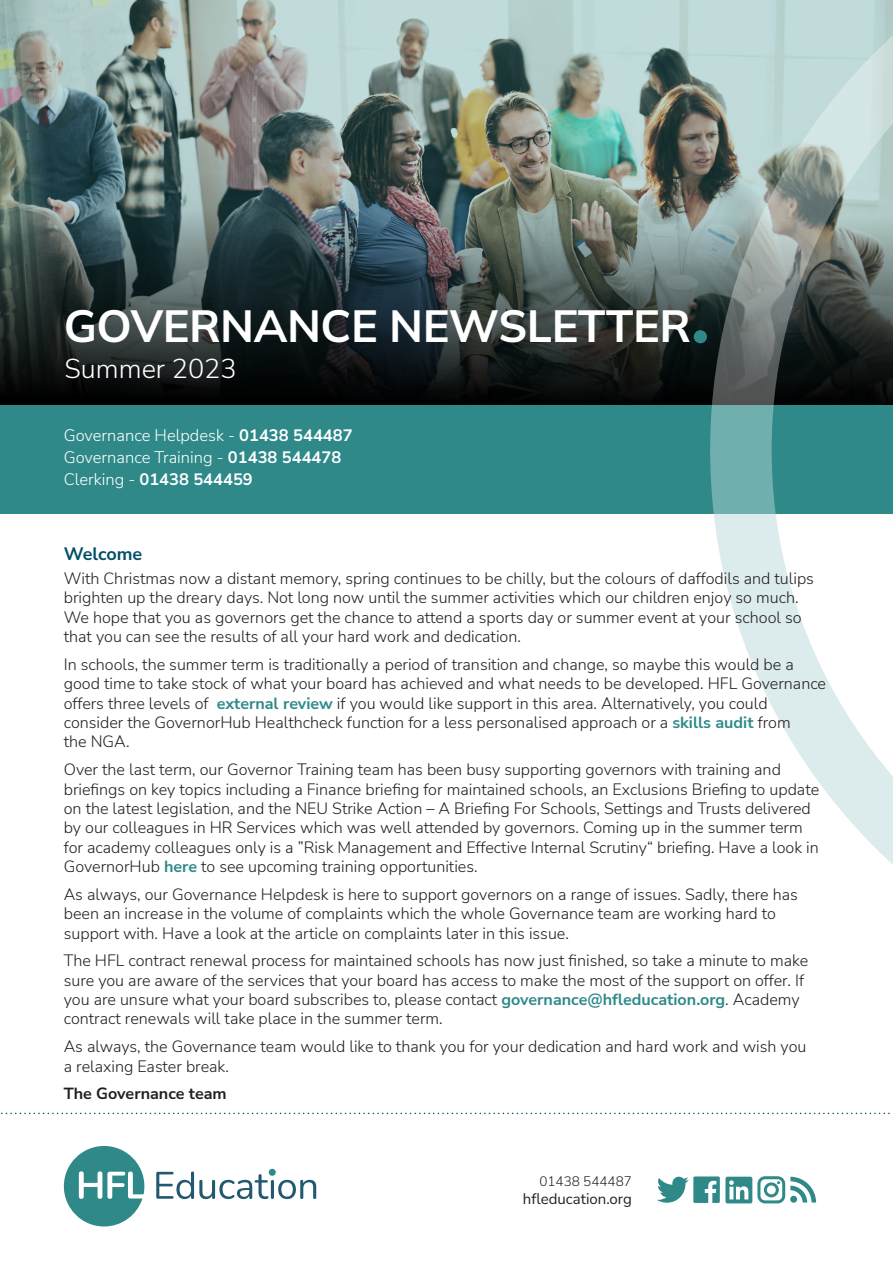
<style>
.page{position:relative;width:893px;height:1263px;background:#fff}
.page>*{position:absolute;margin:0;border:0;box-sizing:border-box;transform-origin:0 0}
.t1{font:700 45px "Mulish";letter-spacing:-.01em;color:#fff}
.t2{font:300 27px "Nunito Sans";color:#fff}
.Bold_Subheadings{font:700 18px "Nunito Sans";color:#034e69}
.t3{font:300 16.5px "Nunito Sans";color:#fff}
.t4{font:700 16.5px "Nunito Sans";color:#fff}
.BODY_COPY{font:300 16.2px/19.4px "Nunito Sans";color:#231f20}
.BODY_COPY-2{font:700 16.2px "Nunito Sans";color:#231f20}
.t5{font:15px "Nunito Sans";color:#231f20}
.t6{font:300 13.5px "Nunito Sans";color:#231f20}
.s1{font-weight:700}
.s2{font-weight:300}
.s3{font-weight:700;color:#2f8989}
</style>
<div class="page">
<img style="left:0;top:0;width:709px;height:132px">
<img style="left:0;top:132px;width:709px;height:273px">
<div style="left:0;top:405px;width:893px;height:109px;background:#2f8989"></div>
<svg style="left:1px;top:1113px;width:892px;height:1px"></svg>
<svg style="left:657px;top:1176px;width:159px;height:27px"></svg>
<svg style="left:156px;top:1171px;width:160px;height:28px"></svg>
<div style="left:269px;top:1169px;width:7px;height:7px;background:#2f8989;border-radius:50%"></div>
<svg style="left:64px;top:1146px;width:80px;height:80px"></svg>
<svg style="left:709px;top:0;width:184px;height:865px"></svg>
<div style="left:694px;top:330px;width:13px;height:13px;background:#2f8989;border-radius:50%"></div>
<p class="t1" style="left:64px;top:295px;width:629px">GOVERNANCE NEWSLETTER</p>
<p class="t2" style="left:65px;top:350px;width:174px">Summer 2023</p>
<p class="t3" style="left:64px;top:424px;width:290px">Governance Helpdesk - <span class="s1">01438 544487</span></p>
<p class="t3" style="left:64px;top:446px;width:279px">Governance Training - <span class="s1">01438 544478</span></p>
<p class="t4" style="left:64px;top:467px;width:191px"><span class="s2">Clerking -</span> 01438 544459</p>
<p class="Bold_Subheadings" style="left:64px;top:541px;width:80px">Welcome</p>
<p class="BODY_COPY" style="left:64px;top:568px;width:752px">With Christmas now a distant memory, spring continues to be chilly, but the colours of daffodils and tulips brighten up the dreary days. Not long now until the summer activities which our children enjoy so much.<br>We hope that you as governors get the chance to attend a sports day or summer event at your school so that you can see the results of all your hard work and dedication.</p>
<p class="BODY_COPY" style="left:64px;top:654px;width:764px">In schools, the summer term is traditionally a period of transition and change, so maybe this would be a good time to take stock of what your board has achieved and what needs to be developed. HFL Governance offers three levels of <span class="s3">external review</span> if you would like support in this area. Alternatively, you could consider the GovernorHub Healthcheck function for a less personalised approach or a <span class="s3">skills audit</span> from<br>the NGA.</p>
<p class="BODY_COPY" style="left:64px;top:759px;width:757px">Over the last term, our Governor Training team has been busy supporting governors with training and briefings on key topics including a Finance briefing for maintained schools, an Exclusions Briefing to update on the latest legislation, and the NEU Strike Action – A Briefing For Schools, Settings and Trusts delivered by our colleagues in HR Services which was well attended by governors. Coming up in the summer term for academy colleagues only is a ”Risk Management and Effective Internal Scrutiny“ briefing. Have a look in GovernorHub <span class="s3">here</span> to see upcoming training opportunities.</p>
<p class="BODY_COPY" style="left:64px;top:884px;width:736px">As always, our Governance Helpdesk is here to support governors on a range of issues. Sadly, there has been an increase in the volume of complaints which the whole Governance team are working hard to support with. Have a look at the article on complaints later in this issue.</p>
<p class="BODY_COPY" style="left:64px;top:950px;width:746px">The HFL contract renewal process for maintained schools has now just finished, so take a minute to make sure you are aware of the services that your board has access to make the most of the support on offer. If you are unsure what your board subscribes to, please contact <span class="s3">governance@hfleducation.org</span>. Academy contract renewals will take place in the summer term.</p>
<p class="BODY_COPY" style="left:64px;top:1036px;width:744px">As always, the Governance team would like to thank you for your dedication and hard work and wish you a relaxing Easter break.</p>
<p class="BODY_COPY-2" style="left:64px;top:1082px;width:164px">The Governance team</p>
<p class="t6" style="left:539px;top:1171px;width:94px">01438 544487</p>
<p class="t5" style="left:523px;top:1188px;width:110px">hfleducation.org</p>
</div>
